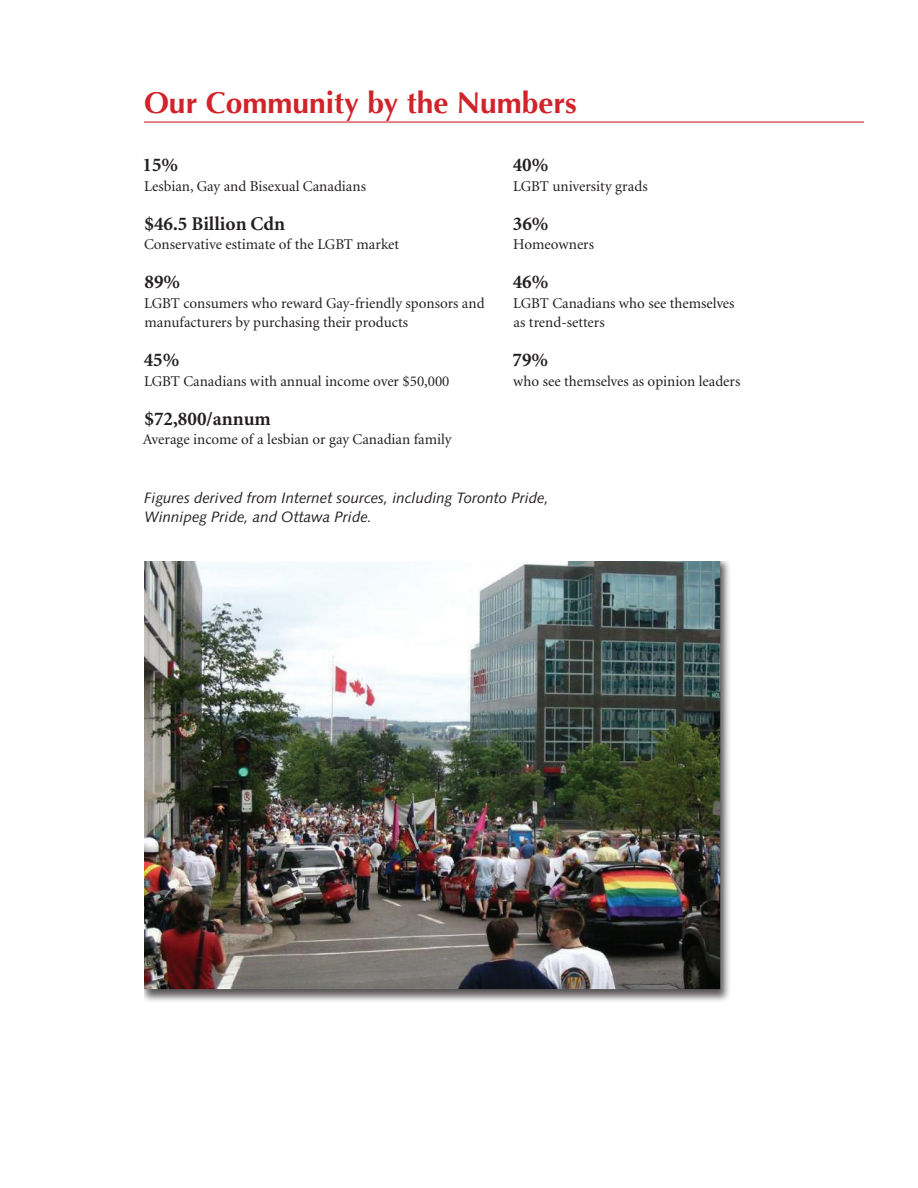
<style>
.page{position:relative;width:918px;height:1188px;background:#fff}
.page>*{position:absolute;margin:0;border:0;box-sizing:border-box;transform-origin:0 0}
.t1{font:700 30px "Optima";color:#d1232a}
.t2{font:700 19.5px "Minion";color:#231f20}
.t3{font:15px/19.5px "Minion";color:#231f20}
.t4{font:italic 15px/19.5px "Syntax";color:#231f20}
</style>
<div class="page">
<hr style="left:144px;top:122px;width:720px;height:1px;background:#d1232a">
<img style="left:144px;top:561px;width:586px;height:441px">
<h1 class="t1" style="left:144px;top:85px;width:434px">Our Community by the Numbers</h1>
<h2 class="t2" style="left:142px;top:155px;width:37px">15%</h2>
<p class="t3" style="left:144px;top:177px;width:223px">Lesbian, Gay and Bisexual Canadians</p>
<h2 class="t2" style="left:145px;top:213px;width:142px">$46.5 Billion Cdn</h2>
<p class="t3" style="left:144px;top:235px;width:256px">Conservative estimate of the LGBT market</p>
<h2 class="t2" style="left:145px;top:272px;width:37px">89%</h2>
<p class="t3" style="left:144px;top:294px;width:342px">LGBT consumers who reward Gay-friendly sponsors and manufacturers by purchasing their products</p>
<h2 class="t2" style="left:144px;top:350px;width:37px">45%</h2>
<p class="t3" style="left:144px;top:372px;width:307px">LGBT Canadians with annual income over $50,000</p>
<h2 class="t2" style="left:145px;top:408px;width:128px">$72,800/annum</h2>
<p class="t3" style="left:143px;top:430px;width:310px">Average income of a lesbian or gay Canadian family</p>
<h2 class="t2" style="left:513px;top:155px;width:37px">40%</h2>
<p class="t3" style="left:513px;top:177px;width:136px">LGBT university grads</p>
<h2 class="t2" style="left:513px;top:213px;width:37px">36%</h2>
<p class="t3" style="left:513px;top:235px;width:82px">Homeowners</p>
<h2 class="t2" style="left:513px;top:272px;width:37px">46%</h2>
<p class="t3" style="left:513px;top:294px;width:223px">LGBT Canadians who see themselves as trend-setters</p>
<h2 class="t2" style="left:512px;top:350px;width:37px">79%</h2>
<p class="t3" style="left:513px;top:372px;width:229px">who see themselves as opinion leaders</p>
<p class="t4" style="left:144px;top:488px;width:406px">Figures derived from Internet sources, including Toronto Pride,<br>Winnipeg Pride, and Ottawa Pride.</p>
</div>
